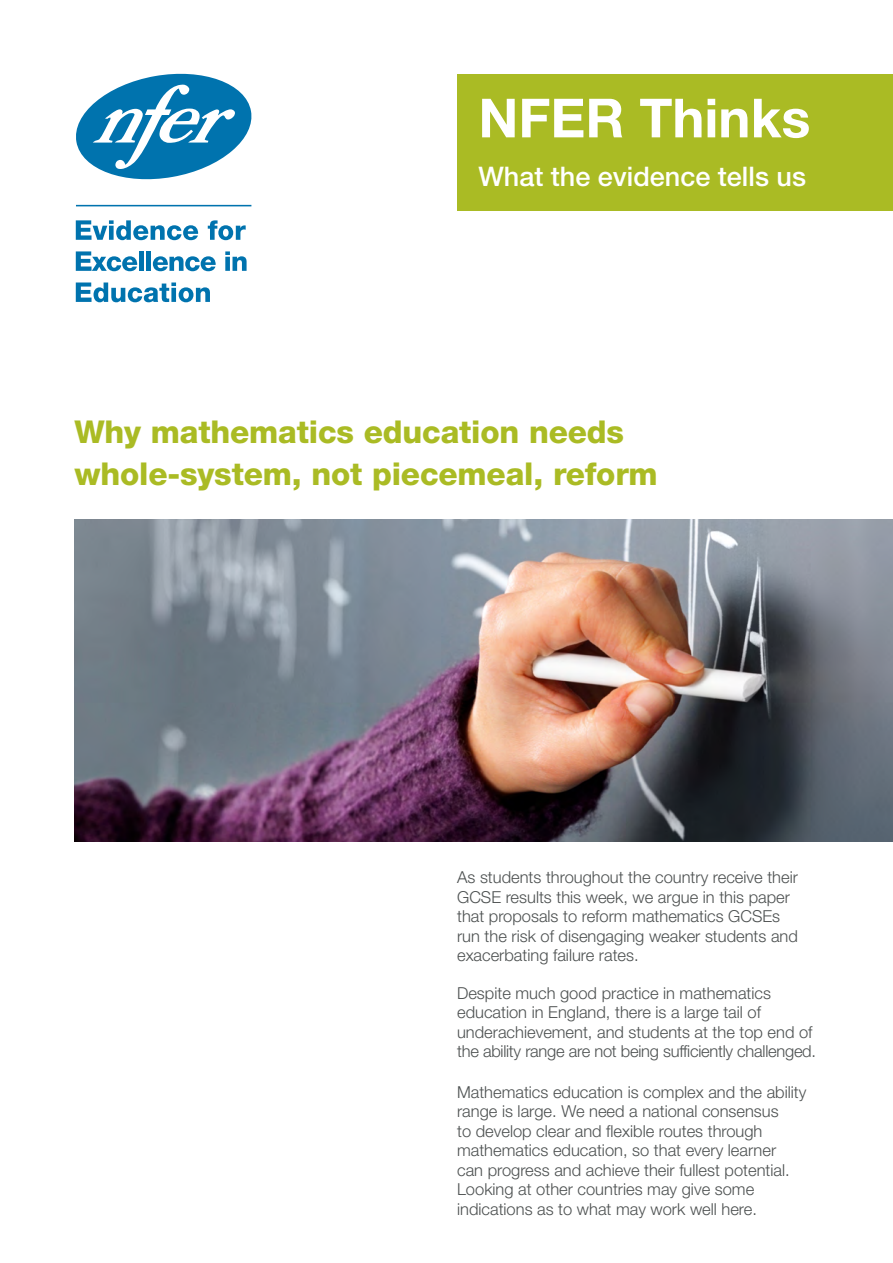
<style>
.page{position:relative;width:893px;height:1263px;background:#fff}
.page>*{position:absolute;margin:0;border:0;box-sizing:border-box;transform-origin:0 0}
.Front1{font:700 54px "Helvetica Neue LT Std";color:#fff}
.Heading_1{font:800 31.5px/42px "Helvetica Neue LT Std";letter-spacing:-.005em;color:#aabb24}
.Front2{font:500 27px "Helvetica Neue LT Std";color:#fff}
.Intro_para{font:300 16.5px/19.5px "Helvetica Neue LT Std";color:#4d5151}
</style>
<div class="page">
<svg style="left:76px;top:73px;width:176px;height:107px"></svg>
<hr style="left:76px;top:205px;width:175px;height:1px;background:#0073ae">
<svg style="left:76px;top:220px;width:122px;height:20px"></svg>
<svg style="left:208px;top:220px;width:38px;height:20px"></svg>
<svg style="left:76px;top:251px;width:61px;height:20px"></svg>
<div style="left:139px;top:251px;width:5px;height:20px;background:#0073ae"></div>
<div style="left:146px;top:251px;width:5px;height:20px;background:#0073ae"></div>
<svg style="left:153px;top:256px;width:63px;height:15px"></svg>
<svg style="left:225px;top:251px;width:22px;height:20px"></svg>
<svg style="left:76px;top:282px;width:134px;height:20px"></svg>
<div style="left:457px;top:74px;width:436px;height:136px;background:#aabb24"></div>
<img style="left:74px;top:520px;width:819px;height:322px">
<p class="Front1" style="left:478px;top:85px;width:333px">NFER Thinks</p>
<p class="Front2" style="left:478px;top:160px;width:329px">What the evidence tells us</p>
<p class="Heading_1" style="left:74px;top:411px;width:585px">Why mathematics education needs whole‑system, not piecemeal, reform</p>
<p class="Intro_para" style="left:457px;top:867px;width:342px">As students throughout the country receive their GCSE results this week, we argue in this paper that proposals to reform mathematics GCSEs run the risk of disengaging weaker students and exacerbating failure rates.</p>
<p class="Intro_para" style="left:457px;top:982px;width:360px">Despite much good practice in mathematics education in England, there is a large tail of underachievement, and students at the top end of the ability range are not being sufficiently challenged.</p>
<p class="Intro_para" style="left:457px;top:1081px;width:351px">Mathematics education is complex and the ability range is large. We need a national consensus<br>to develop clear and flexible routes through mathematics education, so that every learner<br>can progress and achieve their fullest potential.<br>Looking at other countries may give some indications as to what may work well here.</p>
</div>
